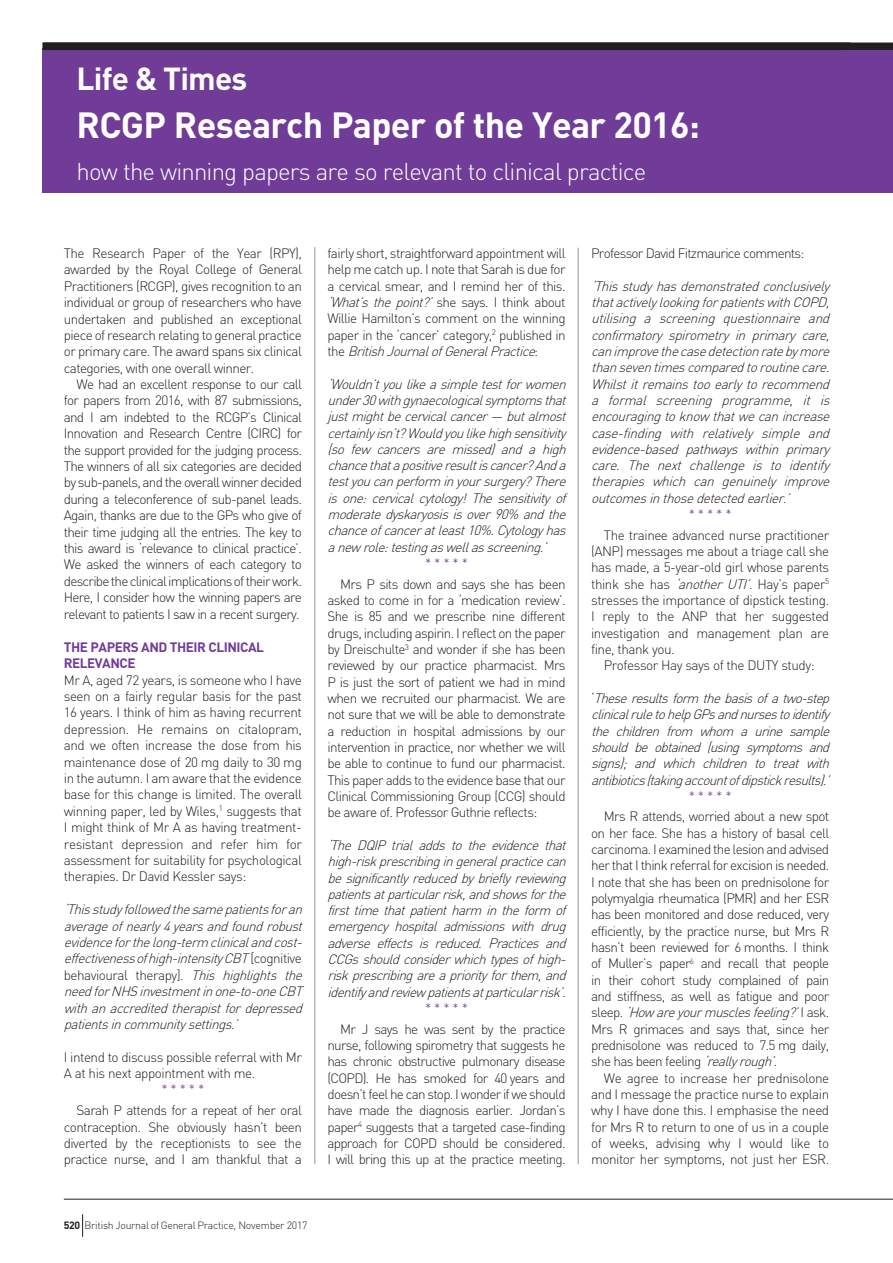
<style>
.page{position:relative;width:893px;height:1263px;background:#fff}
.page>*{position:absolute;margin:0;border:0;box-sizing:border-box;transform-origin:0 0}
.t1{font:700 36px "DIN";letter-spacing:-.02em;color:#fff}
.t2{font:700 31.5px "DIN";letter-spacing:-.025em;color:#fff}
.t3{font:300 24px "DIN";letter-spacing:-.035em;color:#fff}
.t4{font:300 13.5px/16.4px "DIN";letter-spacing:-.045em;color:#231f20;text-align:justify}
.t5{font:italic 300 13.5px/16.4px "DIN";color:#231f20;text-align:justify}
.t6{font:700 13.5px/16.6px "DIN";letter-spacing:-.035em;color:#713c98}
.t7{font:300 13.5px "DIN";color:#713c98}
.t8{font:300 10.5px "DIN";letter-spacing:-.025em;color:#231f20}
.s1{font-style:normal}
.s2{font-style:italic}
.s3{font-weight:700}
</style>
<div class="page">
<div style="left:43px;top:49px;width:850px;height:144px;background:#713c98"></div>
<hr style="left:315px;top:247px;width:1px;height:917px;background:#939598">
<hr style="left:578px;top:248px;width:1px;height:916px;background:#939598">
<hr style="left:64px;top:1199px;width:829px;height:1px;background:#231f20">
<svg style="left:82px;top:1214px;width:1px;height:23px"></svg>
<div style="left:43px;top:43px;width:850px;height:7px;background:#231f20"></div>
<h2 class="t2" style="left:77px;top:58px;width:172px">Life &amp; Times</h2>
<h1 class="t1" style="left:77px;top:101px;width:625px">RCGP Research Paper of the Year 2016:</h1>
<h3 class="t3" style="left:77px;top:157px;width:571px">how the winning papers are so relevant to clinical practice</h3>
<p class="t4" style="left:64px;top:245px;width:240px">The Research Paper of the Year (RPY), awarded by the Royal College of General Practitioners (RCGP), gives recognition to an individual or group of researchers who have undertaken and published an exceptional piece of research relating to general practice or primary care. The award spans six clinical categories, with one overall winner.</p>
<p class="t4" style="left:64px;top:376px;width:240px;text-indent:13px">We had an excellent response to our call for papers from 2016, with 87 submissions, and I am indebted to the RCGP’s Clinical Innovation and Research Centre (CIRC) for the support provided for the judging process.<br>The winners of all six categories are decided by sub-panels, and the overall winner decided during a teleconference of sub-panel leads.<br>Again, thanks are due to the GPs who give of their time judging all the entries. The key to this award is ‘relevance to clinical practice’.<br>We asked the winners of each category to describe the clinical implications of their work.<br>Here, I consider how the winning papers are relevant to patients I saw in a recent surgery.</p>
<p class="t6" style="left:64px;top:638px;width:202px">THE PAPERS AND THEIR CLINICAL<br>RELEVANCE</p>
<p class="t4" style="left:64px;top:671px;width:240px">Mr A, aged 72 years, is someone who I have seen on a fairly regular basis for the past 16 years. I think of him as having recurrent depression. He remains on citalopram, and we often increase the dose from his maintenance dose of 20 mg daily to 30 mg in the autumn. I am aware that the evidence base for this change is limited. The overall winning paper, led by Wiles,<sup>1</sup> suggests that I might think of Mr A as having treatment&shy;resistant depression and refer him for assessment for suitability for psychological therapies. Dr David Kessler says:</p>
<p class="t5" style="left:64px;top:901px;width:244px;text-align:left">‘Thisstudyfollowedthesamepatientsforan averageofnearly4 yearsandfoundrobust evidenceforthelong-term clinicalandcost&shy;effectivenessofhigh-intensityCBT<span class="s1">[ c o g n i t i v e behavioural therapy].</span> This highlights the needforNHSinvestmentinone-to-oneCBT withanaccreditedtherapistfordepressed patientsincommunitysettings.’</p>
<p class="t4" style="left:64px;top:1048px;width:240px">I intend to discuss possible referral with Mr<br>A at his next appointment with me.</p>
<p class="t7" style="left:161px;top:1081px;width:44px">* * * * *</p>
<p class="t4" style="left:64px;top:1102px;width:240px;text-indent:13px">Sarah P attends for a repeat of her oral contraception. She obviously hasn’t been diverted by the receptionists to see the practice nurse, and I am thankful that a</p>
<p class="t4" style="left:327px;top:245px;width:240px">fairly short, straightforward appointment will help me catch up. I note that Sarah is due for a cervical smear, and I remind her of this. <span class="s2">‘What’sthepoint?’</span>s h e says . I t h i n k a b o u t Willie Hamilton’s comment on the winning paper in the ‘cancer’ category,<sup>2</sup> published in t h e <span class="s2">BritishJournalofGeneralPractice</span>:</p>
<p class="t5" style="left:327px;top:375px;width:244px">‘Wouldn’tyoulikeasimpletestforwomen under30withgynaecologicalsymptomsthat justmightbecervicalcancer— butalmost certainlyisn’t?Wouldyoulikehighsensitivity (so few cancers are missed) and a high chancethatapositiveresultiscancer?Anda testyoucanperform inyoursurgery?There is one: cervical cytology! The sensitivity of moderatedyskaryosisisover90% andthe chanceofcanceratleast10%.Cytologyhas anewrole:testingaswellasscreening.’</p>
<p class="t7" style="left:425px;top:555px;width:44px">* * * * *</p>
<p class="t4" style="left:327px;top:575px;width:240px;text-indent:13px">Mrs P sits down and says she has been asked to come in for a ‘medication review’.<br>She is 85 and we prescribe nine different drugs, including aspirin. I reflect on the paper by Dreischulte<sup>3</sup> and wonder if she has been reviewed by our practice pharmacist. Mrs P is just the sort of patient we had in mind when we recruited our pharmacist. We are not sure that we will be able to demonstrate a reduction in hospital admissions by our intervention in practice, nor whether we will be able to continue to fund our pharmacist.<br>This paper adds to the evidence base that our Clinical Commissioning Group (CCG) should be aware of. Professor Guthrie reflects:</p>
<p class="t5" style="left:327px;top:837px;width:244px">‘The DQIP trial adds to the evidence that high-riskprescribingingeneralpracticecan besignificantlyreducedbybrieflyreviewing patientsatparticularrisk,andshowsforthe firsttimethatpatientharm intheform of emergency hospital admissions with drug adverse effects is reduced. Practices and CCGsshouldconsiderwhichtypesofhigh&shy;riskprescribingareapriorityforthem,and identifyandreviewpatientsatparticularrisk’.</p>
<p class="t7" style="left:425px;top:1000px;width:44px">* * * * *</p>
<p class="t4" style="left:327px;top:1020px;width:240px;text-indent:13px">Mr J says he was sent by the practice nurse, following spirometry that suggests he has chronic obstructive pulmonary disease (COPD). He has smoked for 40 years and doesn’t feel he can stop. I wonder if we should have made the diagnosis earlier. Jordan’s paper<sup>4</sup> suggests that a targeted case-finding approach for COPD should be considered.<br>I will bring this up at the practice meeting.</p>
<p class="t8" style="left:64px;top:1219px;width:245px"><span class="s3">520</span> British Journal of General Practice, November 2017</p>
<p class="t4" style="left:591px;top:245px;width:215px">Professor David Fitzmaurice comments:</p>
<p class="t5" style="left:591px;top:277px;width:244px">‘Thisstudyhasdemonstratedconclusively thatactivelylookingforpatientswithCOPD, utilising a screening questionnaire and confirmatory spirometry in primary care, canimprovethecasedetectionratebymore thanseventimescomparedtoroutinecare.<br>Whilstitremainstooearlytorecommend a formal screening programme, it is encouragingtoknow thatwecanincrease case-finding with relatively simple and evidence-based pathways within primary care. The next challenge is to identify therapies which can genuinely improve outcomesinthosedetectedearlier.’</p>
<p class="t7" style="left:689px;top:506px;width:44px">* * * * *</p>
<p class="t4" style="left:591px;top:526px;width:240px;text-indent:13px">The trainee advanced nurse practitioner (ANP) messages me about a triage call she has made, a 5-year-old girl whose parents think she has <span class="s2">‘anotherUTI’.</span>Hay’s paper<sup>5 </sup>stresses the importance of dipstick testing.<br>I reply to the ANP that her suggested investigation and management plan are fine, thank you.</p>
<p class="t4" style="left:604px;top:657px;width:212px">Professor Hay says of the DUTY study:</p>
<p class="t5" style="left:591px;top:690px;width:244px"><span class="s1">‘</span> Theseresultsform thebasisofatwo-step clinicalruletohelpGPsandnursestoidentify the children from whom a urine sample should be obtained (using symptoms and signs); and which children to treat with antibiotics(takingaccountofdipstickresults).’</p>
<p class="t7" style="left:689px;top:788px;width:44px">* * * * *</p>
<p class="t4" style="left:591px;top:808px;width:240px;text-indent:13px">Mrs R attends, worried about a new spot on her face. She has a history of basal cell carcinoma. I examined the lesion and advised her that I think referral for excision is needed.<br>I note that she has been on prednisolone for polymyalgia rheumatica (PMR) and her ESR has been monitored and dose reduced, very efficiently, by the practice nurse, but Mrs R hasn’t been reviewed for 6 months. I think of Muller’s paper<sup>6</sup> and recall that people in their cohort study complained of pain and stiffness, as well as fatigue and poor s l e e p . <span class="s2">‘Howareyourmusclesfeeling?’</span>I a s k .<br>Mrs R grimaces and says that, since her prednisolone was reduced to 7.5 mg daily, she has been feeling <span class="s2">‘reallyrough’.</span></p>
<p class="t4" style="left:591px;top:1069px;width:240px;text-indent:13px">We agree to increase her prednisolone and I message the practice nurse to explain why I have done this. I emphasise the need for Mrs R to return to one of us in a couple of weeks, advising why I would like to monitor her symptoms, not just her ESR.</p>
</div>
